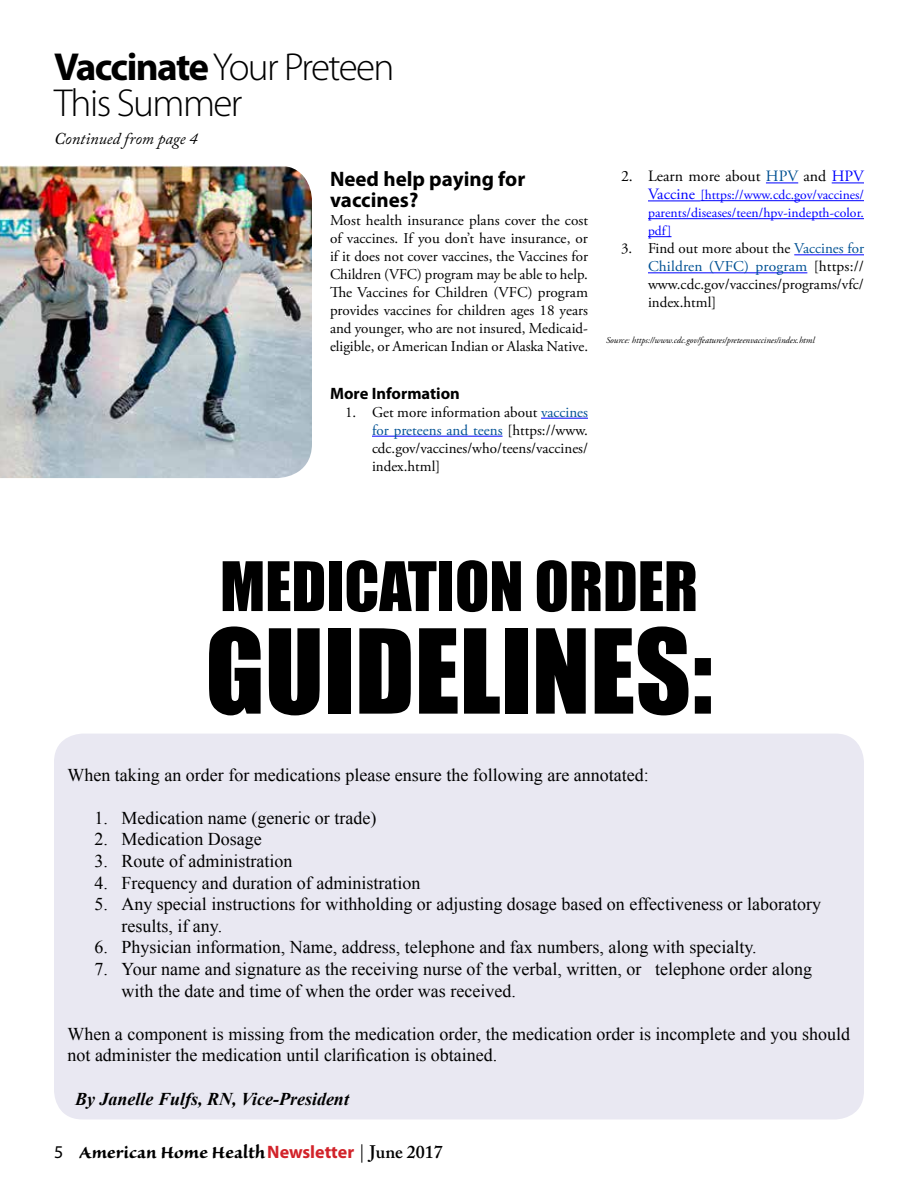
<style>
.page{position:relative;width:918px;height:1188px;background:#fff}
.page>*{position:absolute;margin:0;border:0;box-sizing:border-box;transform-origin:0 0}
.t1{font:108px "Impact";color:#000}
.t2{font:63px "Impact";color:#000}
.t3{font:300 39.15px/36px "Myriad Pro";letter-spacing:-.04em;color:#000}
.t4{font:700 21px "Sanvito Pro";color:#000}
.t5{font:700 21px/21px "Myriad Pro";color:#000}
.t6{font:18px/21.6px "Times New Roman";color:#000}
.t7{font:italic 700 18px "Times New Roman";color:#000}
.t8{font:italic 16.5px "Adobe Caslon Pro";color:#000}
.t9{font:700 16.5px "Myriad Pro";color:#000}
.t10{font:15.75px "Adobe Garamond Pro";color:#000}
.t11{font:15px/18px "Adobe Garamond Pro";color:#000;text-align:justify}
.t12{font:13.5px/18px "Adobe Garamond Pro";letter-spacing:.005em;color:#00f;text-align:justify}
.t13{font:italic 9px "Adobe Garamond Pro";color:#000}
.s1{font-weight:700}
.s2{color:#005193}
.s3{color:#00f}
.s4{font-size:15.75px}
.s5{font-family:"Myriad Pro";font-weight:400;font-size:18px}
.s6{font-family:"Myriad Pro";font-size:18px;color:#d2232a}
.s7{font-family:"Adobe Caslon Pro";font-weight:400;font-size:18px}
.s8{font-family:"Adobe Caslon Pro";font-weight:600;font-size:18px}
</style>
<div class="page">
<svg style="left:76px;top:1118px;width:281px;height:2px"></svg>
<div style="left:360px;top:1143px;width:4px;height:21px;border:3px solid #fff"></div>
<svg style="left:365px;top:1119px;width:81px;height:1px"></svg>
<hr style="left:541px;top:418px;width:47px;height:1px;background:#00f">
<hr style="left:372px;top:436px;width:131px;height:1px;background:#00f">
<hr style="left:766px;top:183px;width:32px;height:1px;background:#00f">
<hr style="left:832px;top:183px;width:32px;height:1px;background:#00f">
<hr style="left:648px;top:201px;width:52px;height:1px;background:#00f">
<hr style="left:700px;top:200px;width:164px;height:1px;background:#00f">
<hr style="left:648px;top:218px;width:216px;height:1px;background:#00f">
<svg style="left:648px;top:236px;width:24px;height:1px"></svg>
<hr style="left:794px;top:254px;width:70px;height:1px;background:#00f">
<hr style="left:648px;top:272px;width:159px;height:1px;background:#00f">
<div style="left:54px;top:734px;width:810px;height:385px;background:#e9e8f2;border-radius:29px"></div>
<img style="left:0;top:165px;width:312px;height:313px">
<h3 class="t3" style="left:54px;top:49px;width:342px"><span class="s1">Vaccinate</span> Your Preteen<br>This Summer</h3>
<p class="t8" style="left:54px;top:129px;width:145px">Continued from page 4</p>
<p class="t5" style="left:330px;top:167px;width:197px">Need help paying for vaccines?</p>
<p class="t11" style="left:330px;top:211px;width:260px">Most health insurance plans cover the cost of vaccines. If you don’t have insurance, or if it does not cover vaccines, the Vaccines for Children (VFC) program may be able to help.<br>The Vaccines for Children (VFC) program provides vaccines for children ages 18 years and younger, who are not insured, Medicaid&shy;eligible, or American Indian or Alaska Native.</p>
<p class="t9" style="left:330px;top:382px;width:131px">More Information</p>
<p class="t11" style="left:372px;top:403px;width:218px;text-indent:-27px">1. Get more information about <span class="s2">vaccines for preteens and teens</span> [https://www. cdc.gov/vaccines/who/teens/vaccines/ index.html]</p>
<p class="t10" style="left:621px;top:167px;width:244px">2. Learn more about <span class="s2">HPV</span> and <span class="s3">HPV</span></p>
<p class="t12" style="left:648px;top:187px;width:218px"><span class="s4">Vaccine</span> [https://www.cdc.gov/vaccines/ parents/diseases/teen/hpv-indepth-color. pdf]</p>
<p class="t11" style="left:648px;top:240px;width:217px;text-indent:-27px">3. Find out more about the <span class="s2">Vaccines for Children (VFC) program</span> [https:// www.cdc.gov/vaccines/programs/vfc/ index.html]</p>
<p class="t13" style="left:606px;top:335px;width:210px">Source: https://www.cdc.gov/features/preteenvaccines/index.html</p>
<h2 class="t2" style="left:220px;top:537px;width:479px">MEDICATION ORDER</h2>
<h1 class="t1" style="left:205px;top:587px;width:509px">GUIDELINES:</h1>
<p class="t6" style="left:68px;top:763px;width:583px">When taking an order for medications please ensure the following are annotated:</p>
<p class="t6" style="left:94px;top:807px;width:283px">1. Medication name (generic or trade)</p>
<p class="t6" style="left:94px;top:828px;width:169px">2. Medication Dosage</p>
<p class="t6" style="left:94px;top:850px;width:199px">3. Route of administration</p>
<p class="t6" style="left:94px;top:871px;width:327px">4. Frequency and duration of administration</p>
<p class="t6" style="left:122px;top:893px;width:701px;text-indent:-27px">5. Any special instructions for withholding or adjusting dosage based on effectiveness or laboratory results, if any.</p>
<p class="t6" style="left:94px;top:936px;width:664px">6. Physician information, Name, address, telephone and fax numbers, along with specialty.</p>
<p class="t6" style="left:122px;top:958px;width:692px;text-indent:-27px">7. Your name and signature as the receiving nurse of the verbal, written, or telephone order along with the date and time of when the order was received.</p>
<p class="t6" style="left:68px;top:1023px;width:784px">When a component is missing from the medication order, the medication order is incomplete and you should not administer the medication until clarification is obtained.</p>
<p class="t7" style="left:75px;top:1086px;width:276px">By Janelle Fulfs, RN, Vice-President</p>
<p class="t4" style="left:54px;top:1140px;width:390px"><span class="s5">5</span> American Home Health<span class="s6">Newsletter</span> <span class="s7">|</span> <span class="s8">June 2017</span></p>
</div>
